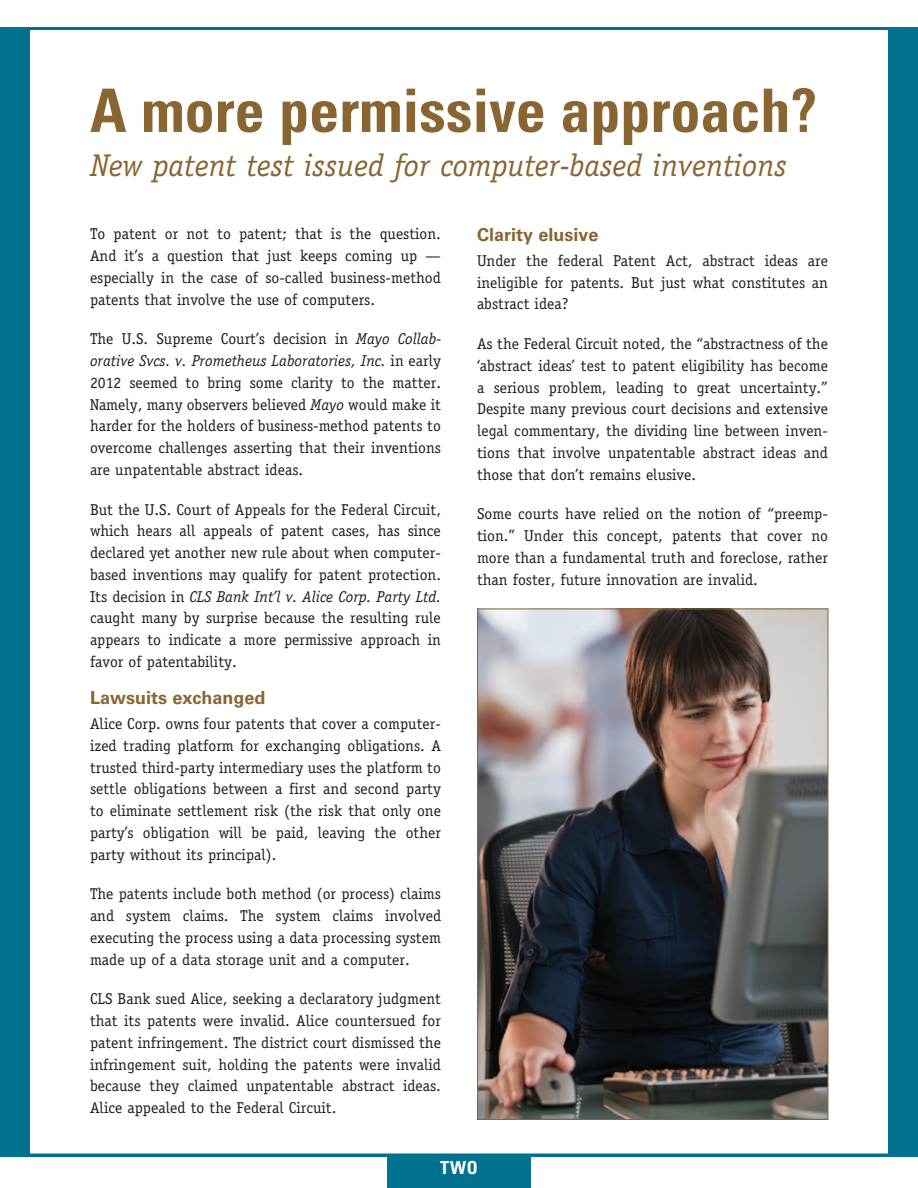
<style>
.page{position:relative;width:918px;height:1188px;background:#fff}
.page>*{position:absolute;margin:0;border:0;box-sizing:border-box;transform-origin:0 0}
.t1{font:700 condensed 60px "Univers LT Std";color:#896531}
.t2{font:italic 31.5px "Officina Serif Std";color:#896531}
.t3{font:700 18px "Univers LT Std";color:#896531}
.t4{font:700 condensed 18px "Univers LT Std";color:#fff}
.t5{font:15.75px/21.8px "Officina Serif Std";color:#231f20;text-align:justify}
.s1{font-style:italic}
</style>
<div class="page">
<div style="left:0;top:27px;width:918px;height:1129px;background:#00718e"></div>
<div style="left:27px;top:27px;width:864px;height:1129px;background:#fff;border:3px solid #00718e"></div>
<div style="left:387px;top:1156px;width:144px;height:32px;background:#00718e"></div>
<img style="left:479px;top:611px;width:347px;height:507px">
<h1 class="t1" style="left:90px;top:74px;width:729px">A more permissive approach?</h1>
<h2 class="t2" style="left:90px;top:147px;width:698px">New patent test issued for computer-based inventions</h2>
<p class="t5" style="left:90px;top:223px;width:353px">To patent or not to patent; that is the question.<br>And it’s a question that just keeps coming up — especially in the case of so-called business-method patents that involve the use of computers.</p>
<p class="t5" style="left:90px;top:328px;width:353px">The U.S. Supreme Court’s decision in <span class="s1">Mayo Collab&shy;orative Svcs. v. Prometheus Laboratories, Inc.</span> in early 2012 seemed to bring some clarity to the matter.<br>Namely, many observers believed <span class="s1">Mayo</span> would make it harder for the holders of business-method patents to overcome challenges asserting that their inventions are unpatentable abstract ideas.</p>
<p class="t5" style="left:90px;top:498px;width:353px">But the U.S. Court of Appeals for the Federal Circuit, which hears all appeals of patent cases, has since declared yet another new rule about when computer&shy;based inventions may qualify for patent protection.<br>Its decision in <span class="s1">CLS Bank Int’l v. Alice Corp. Party Ltd. </span>caught many by surprise because the resulting rule appears to indicate a more permissive approach in favor of patentability.</p>
<p class="t3" style="left:90px;top:687px;width:177px">Lawsuits exchanged</p>
<p class="t5" style="left:90px;top:713px;width:353px">Alice Corp. owns four patents that cover a computer&shy;ized trading platform for exchanging obligations. A trusted third-party intermediary uses the platform to settle obligations between a first and second party to eliminate settlement risk (the risk that only one party’s obligation will be paid, leaving the other party without its principal).</p>
<p class="t5" style="left:90px;top:883px;width:353px">The patents include both method (or process) claims and system claims. The system claims involved executing the process using a data processing system made up of a data storage unit and a computer.</p>
<p class="t5" style="left:90px;top:988px;width:353px">CLS Bank sued Alice, seeking a declaratory judgment that its patents were invalid. Alice countersued for patent infringement. The district court dismissed the infringement suit, holding the patents were invalid because they claimed unpatentable abstract ideas.<br>Alice appealed to the Federal Circuit.</p>
<p class="t3" style="left:477px;top:224px;width:123px">Clarity elusive</p>
<p class="t5" style="left:477px;top:250px;width:353px">Under the federal Patent Act, abstract ideas are ineligible for patents. But just what constitutes an abstract idea?</p>
<p class="t5" style="left:477px;top:333px;width:353px">As the Federal Circuit noted, the “abstractness of the ‘abstract ideas’ test to patent eligibility has become a serious problem, leading to great uncertainty.” Despite many previous court decisions and extensive legal commentary, the dividing line between inven&shy;tions that involve unpatentable abstract ideas and those that don’t remains elusive.</p>
<p class="t5" style="left:477px;top:503px;width:353px">Some courts have relied on the notion of “preemp&shy;tion.” Under this concept, patents that cover no more than a fundamental truth and foreclose, rather than foster, future innovation are invalid.</p>
<p class="t4" style="left:440px;top:1157px;width:39px">TWO</p>
</div>
